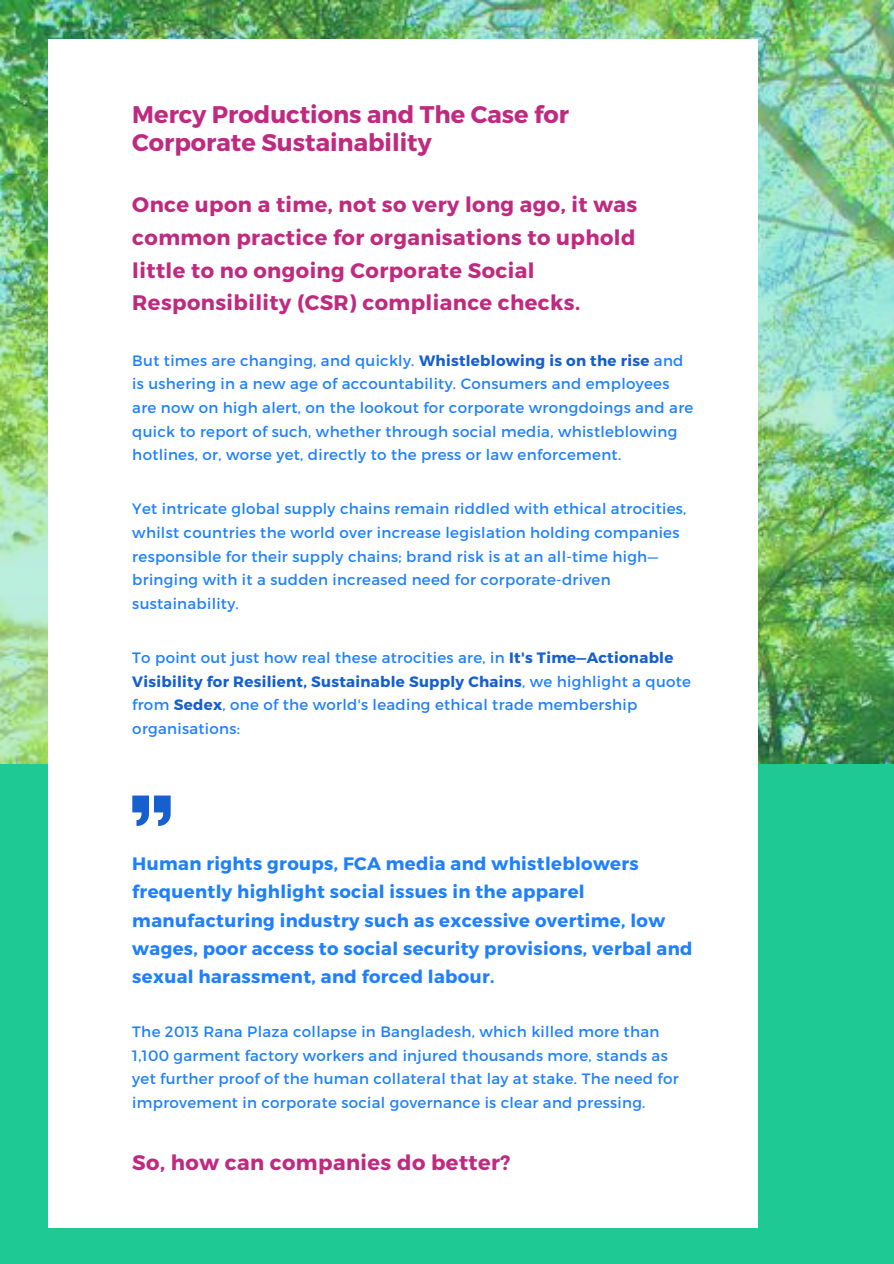
<style>
.page{position:relative;width:894px;height:1264px;background:#fff}
.page>*{position:absolute;margin:0;border:0;box-sizing:border-box;transform-origin:0 0}
.t1{font:700 24px/28.2px "Montserrat";color:#bf2a80}
.t2{font:700 21px/32.7px "Montserrat";letter-spacing:.02em;color:#bf2a80}
.t3{font:700 18px/28.2px "Montserrat";letter-spacing:.02em;color:#1e80fe}
.t4{font:15px/23.7px "Montserrat";letter-spacing:.02em;color:#1e80fe}
.s1{font-weight:700;color:#155fcf}
</style>
<div class="page">
<div style="left:0;top:0;width:893px;height:1263px;background:#1fc993"></div>
<img style="left:0;top:0;width:893px;height:764px">
<div style="left:48px;top:39px;width:709px;height:1188px;background:#fff"></div>
<svg style="left:132px;top:795px;width:38px;height:31px"></svg>
<h1 class="t1" style="left:132px;top:99px;width:438px">Mercy Productions and The Case for<br>Corporate Sustainability</h1>
<h2 class="t2" style="left:132px;top:187px;width:506px">Once upon a time, not so very long ago, it was common practice for organisations to uphold little to no ongoing Corporate Social Responsibility (CSR) compliance checks.</h2>
<p class="t4" style="left:132px;top:347px;width:562px">But times are changing, and quickly. <span class="s1">Whistleblowing is on the rise</span> and is ushering in a new age of accountability. Consumers and employees are now on high alert, on the lookout for corporate wrongdoings and are quick to report of such, whether through social media, whistleblowing hotlines, or, worse yet, directly to the press or law enforcement.</p>
<p class="t4" style="left:132px;top:496px;width:555px">Yet intricate global supply chains remain riddled with ethical atrocities, whilst countries the world over increase legislation holding companies responsible for their supply chains; brand risk is at an all-time high— bringing with it a sudden increased need for corporate-driven sustainability.</p>
<p class="t4" style="left:132px;top:645px;width:560px">To point out just how real these atrocities are, in <span class="s1">It's Time—Actionable Visibility for Resilient, Sustainable Supply Chains</span>, we highlight a quote from <span class="s1">Sedex</span>, one of the world's leading ethical trade membership organisations:</p>
<p class="t3" style="left:132px;top:848px;width:561px">Human rights groups, FCA media and whistleblowers frequently highlight social issues in the apparel manufacturing industry such as excessive overtime, low wages, poor access to social security provisions, verbal and sexual harassment, and forced labour.</p>
<p class="t4" style="left:132px;top:1019px;width:547px">The 2013 Rana Plaza collapse in Bangladesh, which killed more than 1,100 garment factory workers and injured thousands more, stands as yet further proof of the human collateral that lay at stake. The need for improvement in corporate social governance is clear and pressing.</p>
<h2 class="t2" style="left:132px;top:1144px;width:379px">So, how can companies do better?</h2>
</div>
